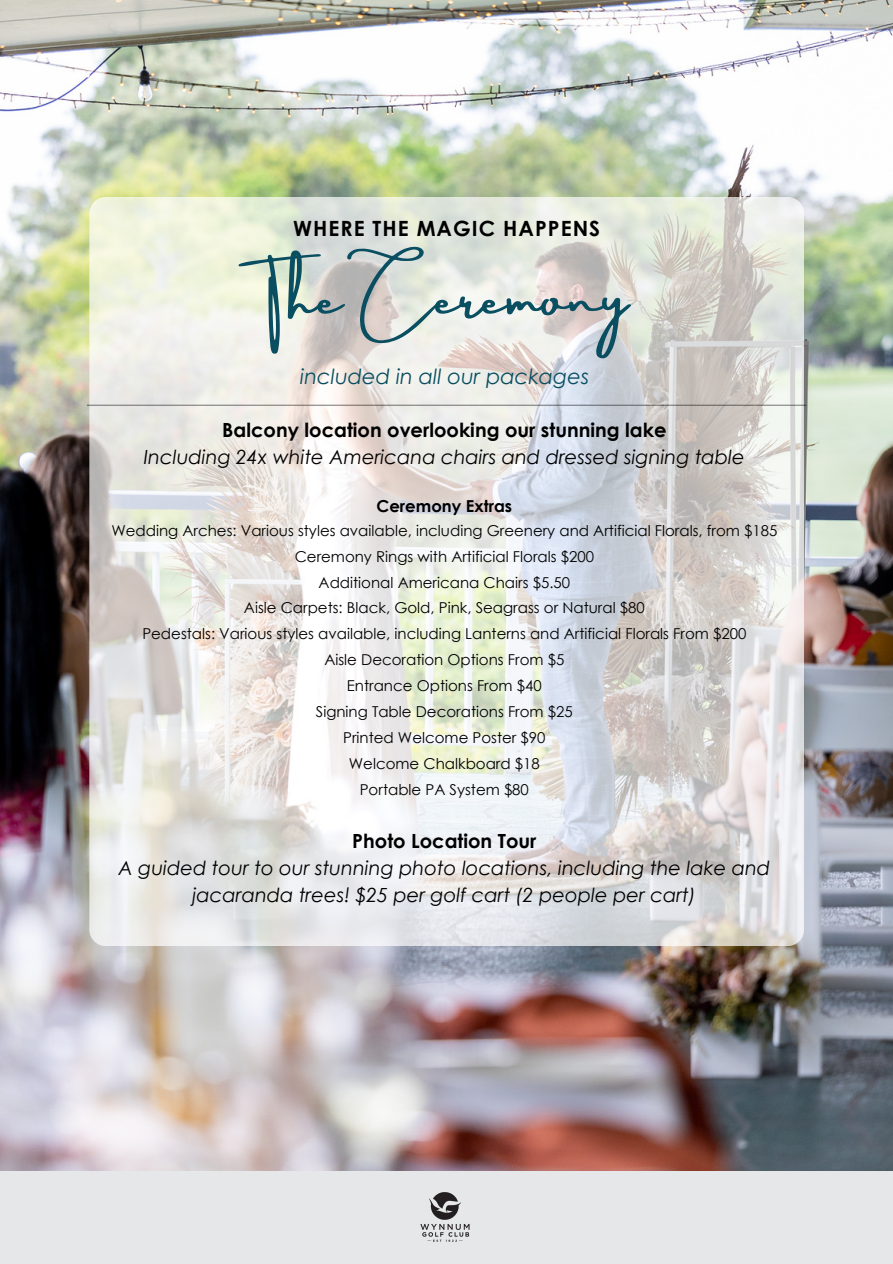
<style>
.page{position:relative;width:893px;height:1264px;background:#fff}
.page>*{position:absolute;margin:0;border:0;box-sizing:border-box;transform-origin:0 0}
.t1{font:54px "Amsterdam Three";color:#094e61}
.t2{font:italic 21px "Century Gothic";color:#084e60}
.t3{font:700 21px "Century Gothic";letter-spacing:.05em;color:#000}
.t4{font:italic 19.5px/27px "Century Gothic";color:#000;text-align:center}
.t5{font:700 16.5px "Century Gothic";color:#000}
.t6{font:15px "Century Gothic";color:#000}
.s1{font-weight:700;font-style:normal}
</style>
<div class="page">
<img style="left:0;top:0;width:892px;height:1171px">
<svg style="left:89px;top:197px;width:715px;height:748px"></svg>
<hr style="left:87px;top:404px;width:719px;height:2px;background:#000">
<img style="left:418px;top:1190px;width:53px;height:52px">
<h3 class="t3" style="left:293px;top:215px;width:308px">WHERE THE MAGIC HAPPENS</h3>
<p class="t1" style="left:266px;top:267px;width:363px">The Ceremony</p>
<p class="t2" style="left:300px;top:362px;width:290px">included in all our packages</p>
<h2 class="t4" style="left:144px;top:415px;width:602px"><span class="s1">Balcony location overlooking our stunning lake<br></span>Including 24x white Americana chairs and dressed signing table</h2>
<h3 class="t5" style="left:376px;top:495px;width:137px">Ceremony Extras</h3>
<h3 class="t6" style="left:111px;top:520px;width:667px">Wedding Arches: Various styles available, including Greenery and Artificial Florals, from $185</h3>
<p class="t6" style="left:295px;top:546px;width:301px">Ceremony Rings with Artificial Florals $200</p>
<p class="t6" style="left:318px;top:572px;width:253px">Additional Americana Chairs $5.50</p>
<p class="t6" style="left:244px;top:598px;width:402px">Aisle Carpets: Black, Gold, Pink, Seagrass or Natural $80</p>
<p class="t6" style="left:142px;top:624px;width:605px">Pedestals: Various styles available, including Lanterns and Artificial Florals From $200</p>
<p class="t6" style="left:324px;top:650px;width:241px">Aisle Decoration Options From $5</p>
<p class="t6" style="left:347px;top:676px;width:196px">Entrance Options From $40</p>
<p class="t6" style="left:316px;top:702px;width:258px">Signing Table Decorations From $25</p>
<p class="t6" style="left:343px;top:727px;width:204px">Printed Welcome Poster $90</p>
<p class="t6" style="left:349px;top:753px;width:192px">Welcome Chalkboard $18</p>
<p class="t6" style="left:360px;top:779px;width:171px">Portable PA System $80</p>
<p class="t4" style="left:118px;top:826px;width:653px"><span class="s1">Photo Location Tour<br></span>A guided tour to our stunning photo locations, including the lake and jacaranda trees! $25 per golf cart (2 people per cart)</p>
</div>
